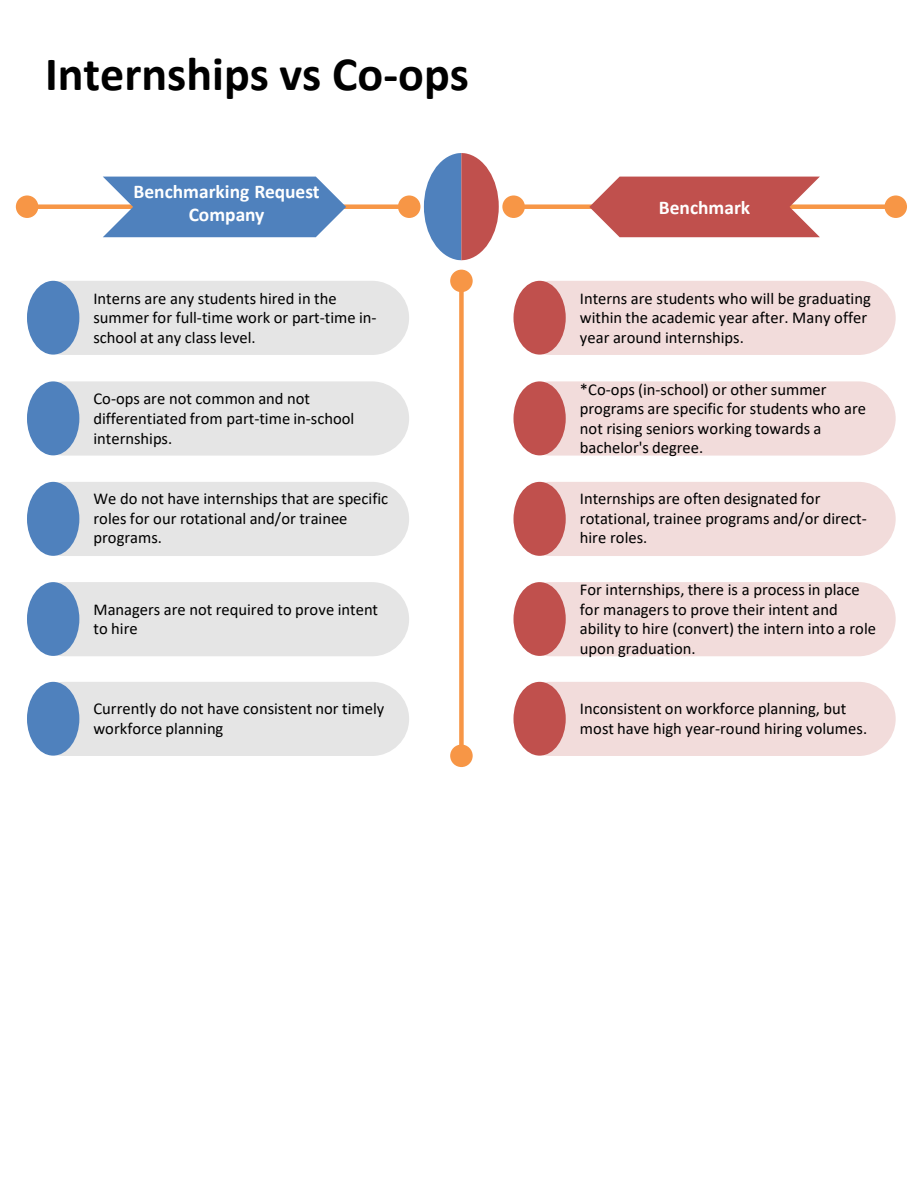
<style>
.page{position:relative;width:918px;height:1188px;background:#fff}
.page>*{position:absolute;margin:0;border:0;box-sizing:border-box;transform-origin:0 0}
.t1{font:700 48px "Calibri";color:#000}
.t2{font:700 19.5px "Calibri";color:#fff}
.t3{font:16.5px/19.5px "Calibri";color:#000}
</style>
<div class="page">
<div style="left:27px;top:204px;width:382px;height:5px;background:#f79646"></div>
<div style="left:16px;top:195px;width:22px;height:23px;background:#f79646;border-radius:50%"></div>
<div style="left:398px;top:195px;width:22px;height:23px;background:#f79646;border-radius:50%"></div>
<div style="left:514px;top:204px;width:382px;height:5px;background:#f79646"></div>
<div style="left:502px;top:195px;width:23px;height:23px;background:#f79646;border-radius:50%"></div>
<div style="left:885px;top:195px;width:22px;height:23px;background:#f79646;border-radius:50%"></div>
<div style="left:27px;top:281px;width:382px;height:74px;background:#e5e5e5;border-radius:37px"></div>
<div style="left:27px;top:281px;width:52px;height:74px;background:#4f81bd;border-radius:50%"></div>
<div style="left:27px;top:381px;width:382px;height:75px;background:#e5e5e5;border-radius:37px"></div>
<div style="left:27px;top:381px;width:52px;height:74px;background:#4f81bd;border-radius:50%"></div>
<div style="left:27px;top:482px;width:382px;height:74px;background:#e5e5e5;border-radius:37px"></div>
<div style="left:27px;top:482px;width:52px;height:74px;background:#4f81bd;border-radius:50%"></div>
<div style="left:27px;top:582px;width:382px;height:74px;background:#e5e5e5;border-radius:37px"></div>
<div style="left:27px;top:582px;width:52px;height:74px;background:#4f81bd;border-radius:50%"></div>
<div style="left:27px;top:682px;width:382px;height:74px;background:#e5e5e5;border-radius:37px"></div>
<div style="left:27px;top:682px;width:52px;height:74px;background:#4f81bd;border-radius:50%"></div>
<div style="left:514px;top:281px;width:382px;height:74px;background:#f2dcdb;border-radius:37px"></div>
<div style="left:514px;top:281px;width:52px;height:74px;background:#c0504d;border-radius:50%"></div>
<div style="left:514px;top:381px;width:382px;height:75px;background:#f2dcdb;border-radius:37px"></div>
<div style="left:514px;top:381px;width:52px;height:74px;background:#c0504d;border-radius:50%"></div>
<div style="left:514px;top:482px;width:382px;height:74px;background:#f2dcdb;border-radius:37px"></div>
<div style="left:514px;top:482px;width:52px;height:74px;background:#c0504d;border-radius:50%"></div>
<div style="left:514px;top:582px;width:382px;height:74px;background:#f2dcdb;border-radius:37px"></div>
<div style="left:514px;top:582px;width:52px;height:74px;background:#c0504d;border-radius:50%"></div>
<div style="left:514px;top:682px;width:382px;height:74px;background:#f2dcdb;border-radius:37px"></div>
<div style="left:514px;top:682px;width:52px;height:74px;background:#c0504d;border-radius:50%"></div>
<svg style="left:103px;top:177px;width:243px;height:60px;background:#648fc3"></svg>
<svg style="left:589px;top:177px;width:231px;height:60px;background:#c86662"></svg>
<svg style="left:424px;top:153px;width:75px;height:107px"></svg>
<div style="left:459px;top:281px;width:5px;height:475px;background:#f79646"></div>
<div style="left:450px;top:745px;width:23px;height:22px;background:#f79646;border-radius:50%"></div>
<div style="left:450px;top:270px;width:23px;height:22px;background:#f79646;border-radius:50%"></div>
<h1 class="t1" style="left:45px;top:40px;width:425px">Internships vs Co-ops</h1>
<p class="t2" style="left:134px;top:177px;width:188px">Benchmarking Request</p>
<p class="t2" style="left:189px;top:201px;width:77px">Company</p>
<p class="t3" style="left:93px;top:288px;width:285px">Interns are any students hired in the summer for full-time work or part-time in&shy;school at any class level.</p>
<p class="t3" style="left:93px;top:389px;width:263px">Co-ops are not common and not differentiated from part-time in-school internships.</p>
<p class="t3" style="left:93px;top:488px;width:296px">We do not have internships that are specific roles for our rotational and/or trainee programs.</p>
<p class="t3" style="left:93px;top:599px;width:286px">Managers are not required to prove intent to hire</p>
<p class="t3" style="left:93px;top:699px;width:292px">Currently do not have consistent nor timely workforce planning</p>
<p class="t2" style="left:659px;top:193px;width:93px">Benchmark</p>
<p class="t3" style="left:580px;top:288px;width:292px">Interns are students who will be graduating within the academic year after. Many offer year around internships.</p>
<p class="t3" style="left:580px;top:379px;width:288px">*Co-ops (in-school) or other summer programs are specific for students who are not rising seniors working towards a bachelor's degree.</p>
<p class="t3" style="left:580px;top:488px;width:288px">Internships are often designated for rotational, trainee programs and/or direct&shy;hire roles.</p>
<p class="t3" style="left:580px;top:579px;width:298px">For internships, there is a process in place for managers to prove their intent and ability to hire (convert) the intern into a role upon graduation.</p>
<p class="t3" style="left:580px;top:699px;width:289px">Inconsistent on workforce planning, but most have high year-round hiring volumes.</p>
</div>
